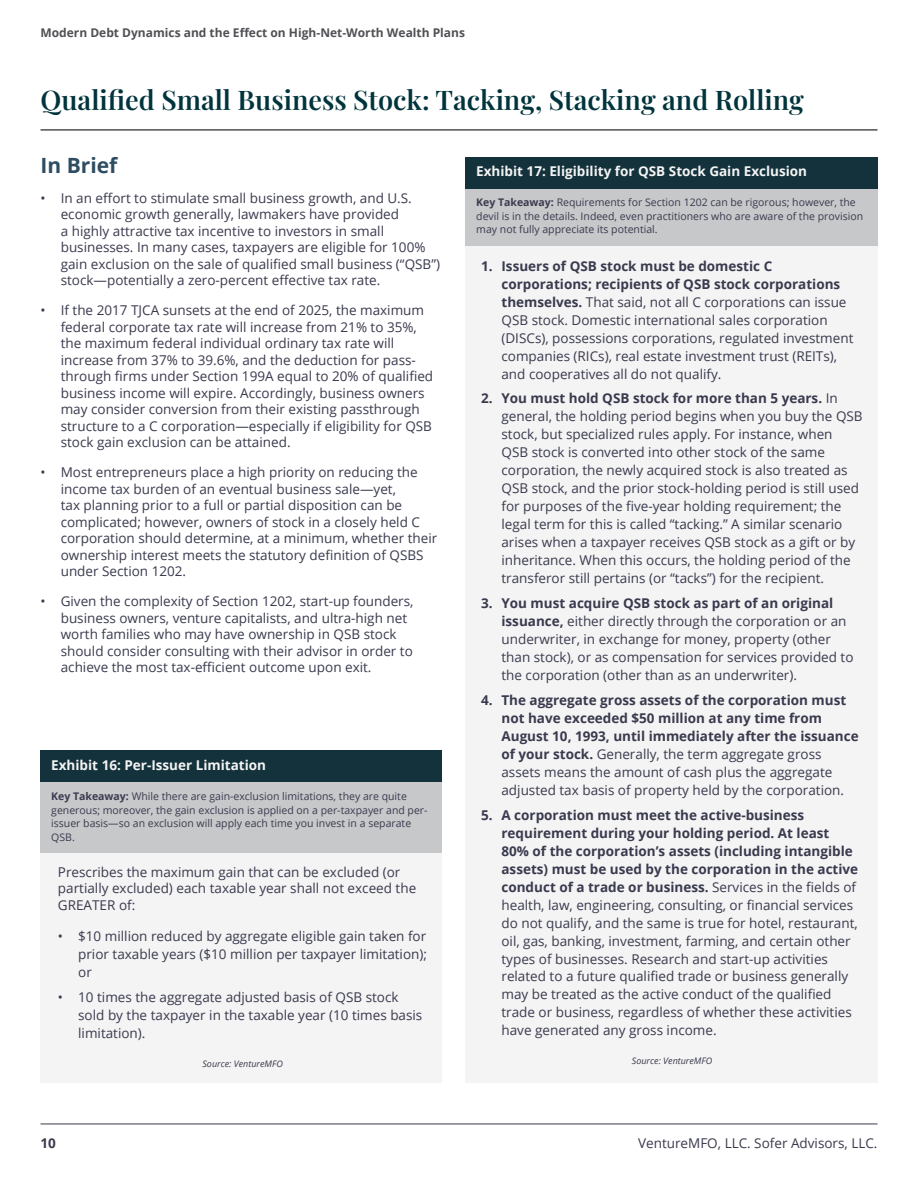
<style>
.page{position:relative;width:918px;height:1188px;background:#fff}
.page>*{position:absolute;margin:0;border:0;box-sizing:border-box;transform-origin:0 0}
.t1{font:27px "Playfair Display";color:#00343c}
.t2{font:700 21px "Open Sans";color:#2e4d62}
.t3{font:13.5px/18px "Open Sans";color:#393a4e}
.t4{font:700 13.5px/18px "Open Sans";color:#393a4e}
.t5{font:700 13.5px "Open Sans";color:#f4f4f4}
.t6{font:700 12px "Open Sans";color:#505055}
.t7{font:10.5px/13.5px "Open Sans";color:#393a4e}
.t8{font:italic 9px "Open Sans";color:#393a4e}
.s1{font-weight:700}
.s2{font-weight:400}
</style>
<div class="page">
<hr style="left:40px;top:1124px;width:838px;height:1px;background:#393a4c">
<hr style="left:40px;top:129px;width:838px;height:2px;background:#505055">
<div style="left:40px;top:852px;width:402px;height:231px;background:#f4f4f4"></div>
<div style="left:40px;top:750px;width:402px;height:32px;background:#14323c"></div>
<div style="left:40px;top:783px;width:402px;height:70px;background:#c7c8ca"></div>
<div style="left:465px;top:246px;width:413px;height:837px;background:#f4f4f4"></div>
<div style="left:465px;top:157px;width:413px;height:32px;background:#14323c"></div>
<div style="left:465px;top:189px;width:413px;height:56px;background:#c7c8ca"></div>
<p class="t6" style="left:40px;top:25px;width:426px">Modern Debt Dynamics and the Effect on High-Net-Worth Wealth Plans</p>
<h1 class="t1" style="left:40px;top:78px;width:765px">Qualified Small Business Stock: Tacking, Stacking and Rolling</h1>
<h2 class="t2" style="left:40px;top:150px;width:78px">In Brief</h2>
<p class="t3" style="left:61px;top:189px;width:381px;line-height:16.5px;text-indent:-20px">• In an effort to stimulate small business growth, and U.S. economic growth generally, lawmakers have provided<br>a highly attractive tax incentive to investors in small businesses. In many cases, taxpayers are eligible for 100% gain exclusion on the sale of qualified small business (“QSB”) stock—potentially a zero-percent effective tax rate.</p>
<p class="t3" style="left:61px;top:302px;width:374px;line-height:16.5px;text-indent:-20px">• If the 2017 TJCA sunsets at the end of 2025, the maximum federal corporate tax rate will increase from 21% to 35%, the maximum federal individual ordinary tax rate will increase from 37% to 39.6%, and the deduction for pass&shy;through firms under Section 199A equal to 20% of qualified business income will expire. Accordingly, business owners may consider conversion from their existing passthrough structure to a C corporation—especially if eligibility for QSB stock gain exclusion can be attained.</p>
<p class="t3" style="left:61px;top:464px;width:378px;line-height:16.5px;text-indent:-20px">• Most entrepreneurs place a high priority on reducing the income tax burden of an eventual business sale—yet,<br>tax planning prior to a full or partial disposition can be complicated; however, owners of stock in a closely held C corporation should determine, at a minimum, whether their ownership interest meets the statutory definition of QSBS under Section 1202.</p>
<p class="t3" style="left:61px;top:593px;width:354px;line-height:16.5px;text-indent:-20px">• Given the complexity of Section 1202, start-up founders, business owners, venture capitalists, and ultra-high net worth families who may have ownership in QSB stock should consider consulting with their advisor in order to achieve the most tax-efficient outcome upon exit.</p>
<p class="t5" style="left:51px;top:756px;width:216px">Exhibit 16: Per-Issuer Limitation</p>
<p class="t7" style="left:51px;top:789px;width:378px"><span class="s1">Key Takeaway:</span> While there are gain-exclusion limitations, they are quite generous; moreover, the gain exclusion is applied on a per-taxpayer and per&shy;issuer basis—so an exclusion will apply each time you invest in a separate QSB.</p>
<p class="t3" style="left:58px;top:863px;width:360px;line-height:16.5px">Prescribes the maximum gain that can be excluded (or partially excluded) each taxable year shall not exceed the<br>GREATER of:</p>
<p class="t3" style="left:78px;top:927px;width:350px;text-align:justify;text-indent:-20px">• $10 million reduced by aggregate eligible gain taken for prior taxable years ($10 million per taxpayer limitation); or</p>
<p class="t3" style="left:78px;top:988px;width:346px;text-indent:-20px">• 10 times the aggregate adjusted basis of QSB stock sold by the taxpayer in the taxable year (10 times basis limitation).</p>
<p class="t8" style="left:202px;top:1057px;width:82px">Source: VentureMFO</p>
<p class="t4" style="left:40px;top:1134px;width:17px">10</p>
<p class="t5" style="left:476px;top:162px;width:332px">Exhibit 17: Eligibility for QSB Stock Gain Exclusion</p>
<p class="t7" style="left:476px;top:195px;width:388px"><span class="s1">Key Takeaway:</span> Requirements for Section 1202 can be rigorous; however, the devil is in the details. Indeed, even practitioners who are aware of the provision may not fully appreciate its potential.</p>
<p class="t3" style="left:501px;top:256px;width:354px;text-indent:-20px"><span class="s1">1. Issuers of QSB stock must be domestic C corporations; recipients of QSB stock corporations themselves.</span> That said, not all C corporations can issue QSB stock. Domestic international sales corporation (DISCs), possessions corporations, regulated investment companies (RICs), real estate investment trust (REITs), and cooperatives all do not qualify.</p>
<p class="t3" style="left:501px;top:389px;width:363px;text-indent:-20px"><span class="s1">2. You must hold QSB stock for more than 5 years.</span> In general, the holding period begins when you buy the QSB stock, but specialized rules apply. For instance, when<br>QSB stock is converted into other stock of the same corporation, the newly acquired stock is also treated as QSB stock, and the prior stock-holding period is still used for purposes of the five-year holding requirement; the legal term for this is called “tacking.” A similar scenario arises when a taxpayer receives QSB stock as a gift or by inheritance. When this occurs, the holding period of the transferor still pertains (or “tacks”) for the recipient.</p>
<p class="t3" style="left:501px;top:594px;width:354px;text-indent:-20px"><span class="s1">3. You must acquire QSB stock as part of an original issuance,</span> either directly through the corporation or an underwriter, in exchange for money, property (other than stock), or as compensation for services provided to the corporation (other than as an underwriter).</p>
<p class="t4" style="left:501px;top:691px;width:359px;text-indent:-20px">4. The aggregate gross assets of the corporation must not have exceeded $50 million at any time from August 10, 1993, until immediately after the issuance of your stock. <span class="s2">Generally, the term aggregate gross assets means the amount of cash plus the aggregate adjusted tax basis of property held by the corporation.</span></p>
<p class="t3" style="left:501px;top:805px;width:358px;text-indent:-20px"><span class="s1">5. A corporation must meet the active-business requirement during your holding period. At least 80% of the corporation’s assets (including intangible assets) must be used by the corporation in the active conduct of a trade or business.</span> Services in the fields of health, law, engineering, consulting, or financial services do not qualify, and the same is true for hotel, restaurant, oil, gas, banking, investment, farming, and certain other types of businesses. Research and start-up activities related to a future qualified trade or business generally may be treated as the active conduct of the qualified trade or business, regardless of whether these activities have generated any gross income.</p>
<p class="t8" style="left:632px;top:1055px;width:82px">Source: VentureMFO</p>
<p class="t3" style="left:638px;top:1134px;width:241px">VentureMFO, LLC. Sofer Advisors, LLC.</p>
</div>
